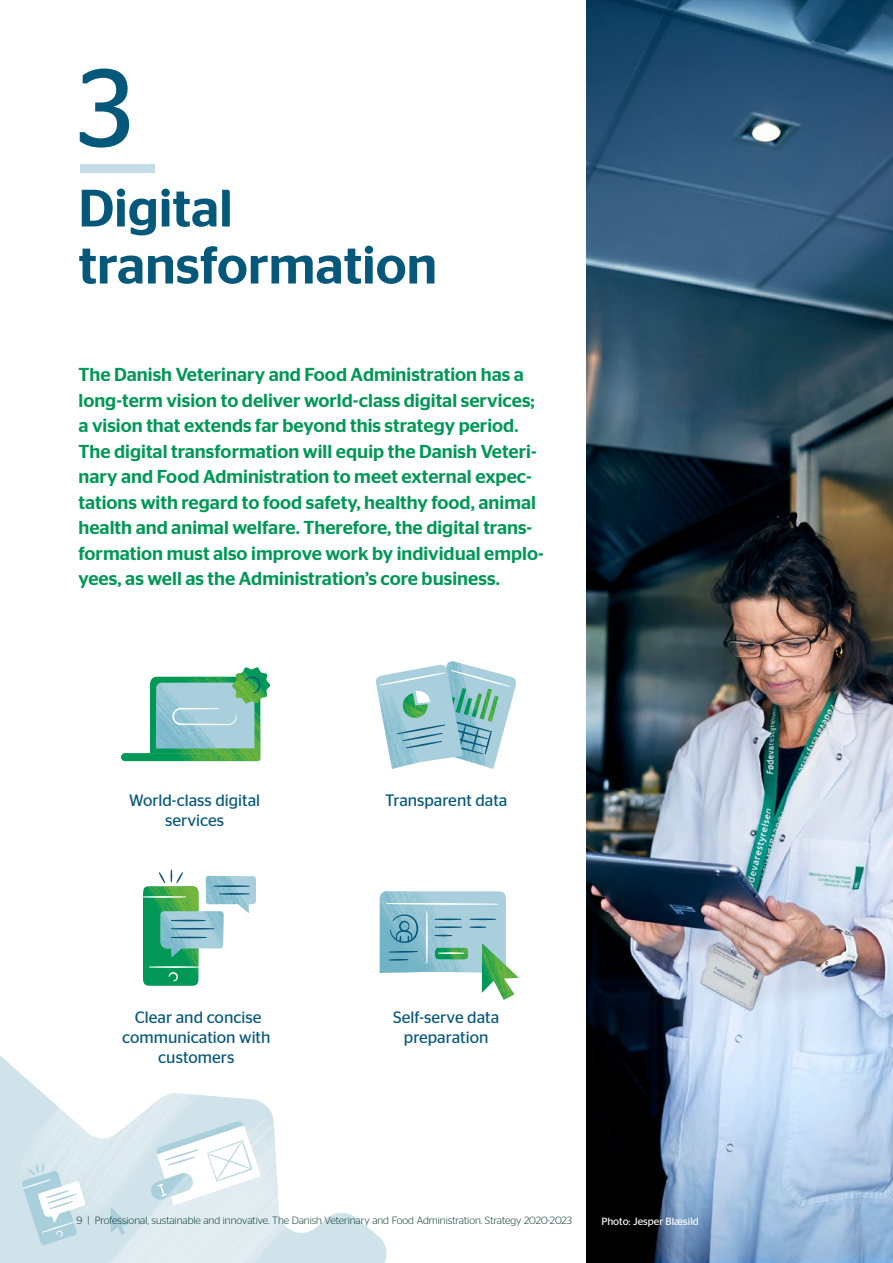
<style>
.page{position:relative;width:893px;height:1263px;background:#fff}
.page>*{position:absolute;margin:0;border:0;box-sizing:border-box;transform-origin:0 0}
.t1{font:111px "Stag Sans";color:#06587a}
.t2{font:500 52.5px/57px "Stag Sans";color:#06587a}
.t3{font:500 18.75px/25.5px "Stag Sans";color:#009856}
.t4{font:16.5px/19.8px "Stag Sans";color:#06587a;text-align:center}
.t5{font:300 10.5px "Stag Sans";color:#003127}
.t6{font:10.5px "Stag Sans";color:#fff}
</style>
<div class="page">
<svg style="left:0;top:1056px;width:387px;height:207px"></svg>
<img style="left:18px;top:1056px;width:296px;height:207px">
<svg style="left:21px;top:1164px;width:65px;height:81px"></svg>
<div style="left:80px;top:164px;width:75px;height:8px;background:#c3dce6"></div>
<img style="left:587px;top:0;width:306px;height:1263px">
<svg style="left:121px;top:667px;width:149px;height:94px"></svg>
<svg style="left:375px;top:661px;width:141px;height:108px"></svg>
<img style="left:402px;top:694px;width:26px;height:25px">
<svg style="left:142px;top:869px;width:114px;height:117px"></svg>
<svg style="left:379px;top:891px;width:127px;height:102px"></svg>
<img style="left:482px;top:943px;width:37px;height:57px">
<h1 class="t1" style="left:77px;top:46px;width:58px">3</h1>
<h2 class="t2" style="left:78px;top:179px;width:360px">Digital transformation</h2>
<p class="t3" style="left:78px;top:362px;width:467px">The Danish Veterinary and Food Administration has a long-term vision to deliver world-class digital services; a vision that extends far beyond this strategy period.<br>The digital transformation will equip the Danish Veteri&shy;nary and Food Administration to meet external expec&shy;tations with regard to food safety, healthy food, animal health and animal welfare. Therefore, the digital trans&shy;formation must also improve work by individual emplo&shy;yees, as well as the Administration’s core business.</p>
<p class="t4" style="left:129px;top:790px;width:133px">World-class digital services</p>
<p class="t4" style="left:385px;top:790px;width:124px">Transparent data</p>
<p class="t4" style="left:122px;top:1008px;width:150px">Clear and concise communication with customers</p>
<p class="t4" style="left:393px;top:1008px;width:107px">Self-serve data preparation</p>
<p class="t5" style="left:77px;top:1215px;width:497px">9 | Professional, sustainable and innovative. The Danish Veterinary and Food Administration. Strategy 2020-2023</p>
<p class="t6" style="left:601px;top:1215px;width:99px">Photo: Jesper Blæsild</p>
</div>
